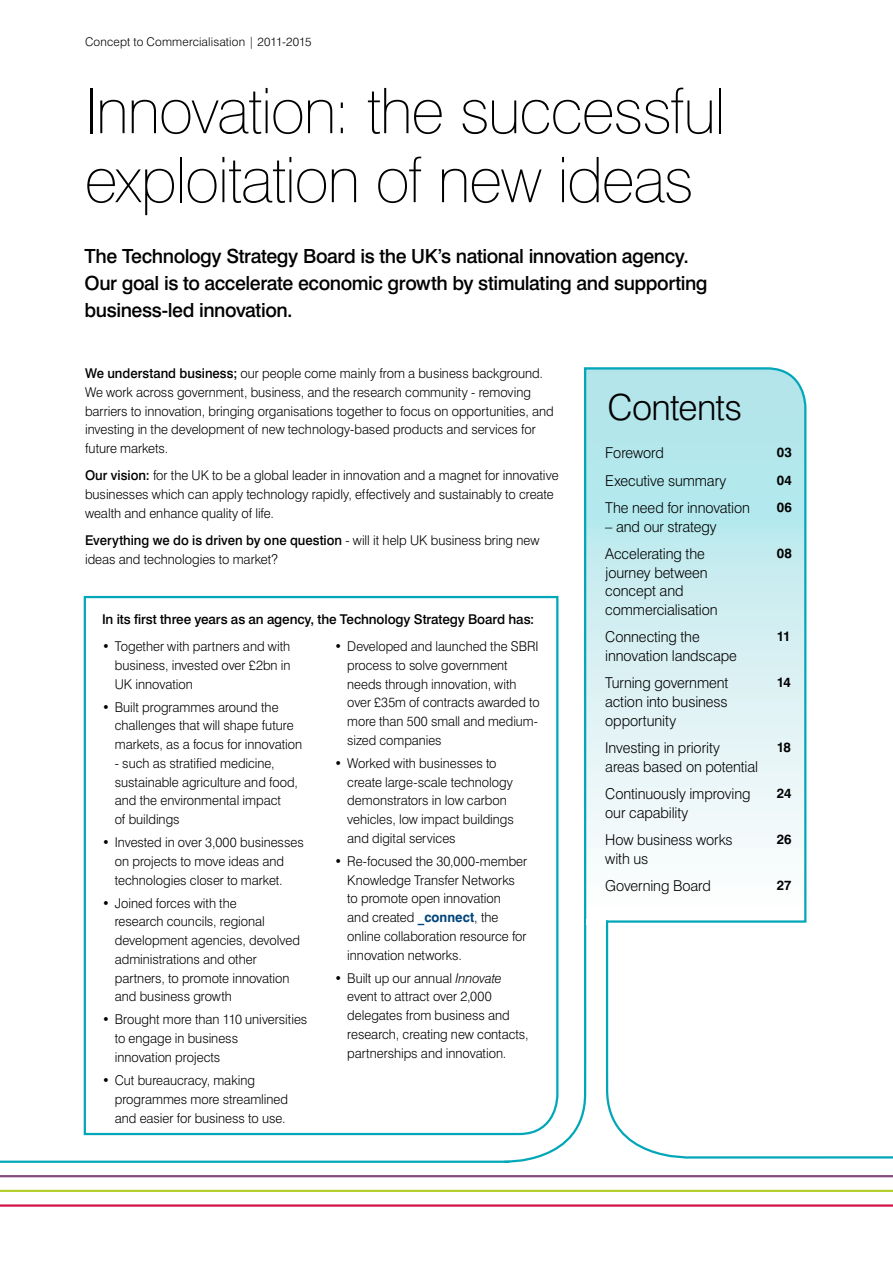
<style>
.page{position:relative;width:893px;height:1263px;background:#fff}
.page>*{position:absolute;margin:0;border:0;box-sizing:border-box;transform-origin:0 0}
.t1{font:100 63px/69px "Swiss 721 BT";letter-spacing:-.025em;color:#000}
.t2{font:300 36px "Swiss 721 BT";letter-spacing:-.025em;color:#000}
.t3{font:500 19.5px/27px "Swiss 721 BT";letter-spacing:-.025em;color:#000}
.t4{font:300 15px/18.8px "Swiss 721 BT";letter-spacing:-.005em;color:#000}
.t5{font:300 13.5px/18.8px "Swiss 721 BT";color:#000}
.t6{font:300 13.5px/18.8px "Swiss 721 BT";color:#000;scale:.96 1}
.t7{font:500 13.5px "Swiss 721 BT";letter-spacing:-.01em;color:#000}
.t8{font:700 13.5px/27.3px "Swiss 721 BT";letter-spacing:.005em;color:#000;text-align:justify}
.t9{font:300 12px "Swiss 721 BT";letter-spacing:.015em;color:#000}
.s1{font-weight:500}
.s2{font-weight:700;color:#00447c}
.s3{font-style:italic}
</style>
<div class="page">
<hr style="left:0;top:1160px;width:509px;height:3px;background:#00a7b8">
<hr style="left:0;top:1204px;width:893px;height:3px;background:#d11349">
<hr style="left:0;top:1190px;width:893px;height:2px;background:#b6cf2f">
<svg style="left:503px;top:924px;width:84px;height:239px"></svg>
<svg style="left:605px;top:924px;width:288px;height:235px"></svg>
<svg style="left:0;top:1175px;width:893px;height:3px"></svg>
<svg style="left:584px;top:367px;width:223px;height:557px"></svg>
<div style="left:586px;top:919px;width:20px;height:5px;background:#fff"></div>
<svg style="left:83px;top:595px;width:477px;height:541px"></svg>
<p class="t9" style="left:85px;top:34px;width:228px">Concept to Commercialisation | 2011-2015</p>
<h1 class="t1" style="left:85px;top:76px;width:642px">Innovation: the successful exploitation of new ideas</h1>
<h3 class="t3" style="left:85px;top:243px;width:625px">The Technology Strategy Board is the UK’s national innovation agency.<br>Our goal is to accelerate economic growth by stimulating and supporting business-led innovation.</h3>
<p class="t5" style="left:85px;top:364px;width:470px"><span class="s1">We understand business;</span> our people come mainly from a business background.<br>We work across government, business, and the research community - removing barriers to innovation, bringing organisations together to focus on opportunities, and investing in the development of new technology-based products and services for future markets.</p>
<p class="t5" style="left:85px;top:466px;width:475px"><span class="s1">Our vision:</span> for the UK to be a global leader in innovation and a magnet for innovative businesses which can apply technology rapidly, effectively and sustainably to create wealth and enhance quality of life.</p>
<p class="t5" style="left:85px;top:531px;width:456px"><span class="s1">Everything we do is driven by one question</span> - will it help UK business bring new ideas and technologies to market?</p>
<p class="t7" style="left:102px;top:611px;width:434px">In its first three years as an agency, the Technology Strategy Board has:</p>
<p class="t5" style="left:115px;top:637px;width:177px;text-align:justify;text-indent:-13px">• Together with partners and with business, invested over £2bn in UK innovation</p>
<p class="t5" style="left:115px;top:697px;width:189px;text-indent:-13px">• Built programmes around the challenges that will shape future markets, as a focus for innovation</p>
<p class="t5" style="left:115px;top:754px;width:185px">- such as stratified medicine, sustainable agriculture and food, and the environmental impact<br>of buildings</p>
<p class="t5" style="left:115px;top:833px;width:190px;text-indent:-13px">• Invested in over 3,000 businesses on projects to move ideas and technologies closer to market.</p>
<p class="t5" style="left:115px;top:893px;width:187px;text-indent:-13px">• Joined forces with the<br>research councils, regional development agencies, devolved administrations and other partners, to promote innovation and business growth</p>
<p class="t5" style="left:115px;top:1010px;width:194px;text-indent:-13px">• Brought more than 110 universities to engage in business<br>innovation projects</p>
<p class="t5" style="left:115px;top:1071px;width:175px;text-indent:-13px">• Cut bureaucracy, making programmes more streamlined and easier for business to use.</p>
<p class="t6" style="left:347px;top:637px;width:202px;text-indent:-13px">• Developed and launched the SBRI process to solve government needs through innovation, with over £35m of contracts awarded to more than 500 small and medium&shy;sized companies</p>
<p class="t5" style="left:347px;top:754px;width:168px;text-indent:-13px">• Worked with businesses to create large-scale technology demonstrators in low carbon vehicles, low impact buildings and digital services</p>
<p class="t5" style="left:347px;top:852px;width:181px;text-indent:-13px">• Re-focused the 30,000-member<br>Knowledge Transfer Networks to promote open innovation<br>and created <span class="s2">_connect</span>, the online collaboration resource for innovation networks.</p>
<p class="t5" style="left:347px;top:968px;width:183px;text-indent:-13px">• Built up our annual <span class="s3">Innovate </span>event to attract over 2,000 delegates from business and research, creating new contacts, partnerships and innovation.</p>
<h2 class="t2" style="left:607px;top:385px;width:136px">Contents</h2>
<p class="t4" style="left:605px;top:439px;width:146px;line-height:27.3px">Foreword<br>Executive summary<br>The need for innovation</p>
<p class="t4" style="left:605px;top:513px;width:113px;line-height:27.3px">– and our strategy<br>Accelerating the</p>
<p class="t4" style="left:605px;top:563px;width:114px">journey between concept and commercialisation</p>
<p class="t4" style="left:605px;top:628px;width:133px">Connecting the innovation landscape</p>
<p class="t4" style="left:605px;top:674px;width:125px;text-align:justify">Turning government action into business opportunity</p>
<p class="t4" style="left:605px;top:738px;width:154px">Investing in priority areas based on potential</p>
<p class="t4" style="left:605px;top:784px;width:147px">Continuously improving our capability</p>
<p class="t4" style="left:605px;top:830px;width:129px">How business works with us</p>
<p class="t4" style="left:605px;top:876px;width:107px">Governing Board</p>
<p class="t8" style="left:777px;top:439px;width:17px">03<br>04<br>06</p>
<p class="t8" style="left:777px;top:539px;width:17px">08</p>
<p class="t8" style="left:777px;top:623px;width:15px">11</p>
<p class="t8" style="left:777px;top:669px;width:16px">14</p>
<p class="t8" style="left:777px;top:734px;width:16px">18</p>
<p class="t8" style="left:777px;top:780px;width:16px">24</p>
<p class="t8" style="left:777px;top:826px;width:16px">26</p>
<p class="t8" style="left:777px;top:872px;width:16px">27</p>
</div>
